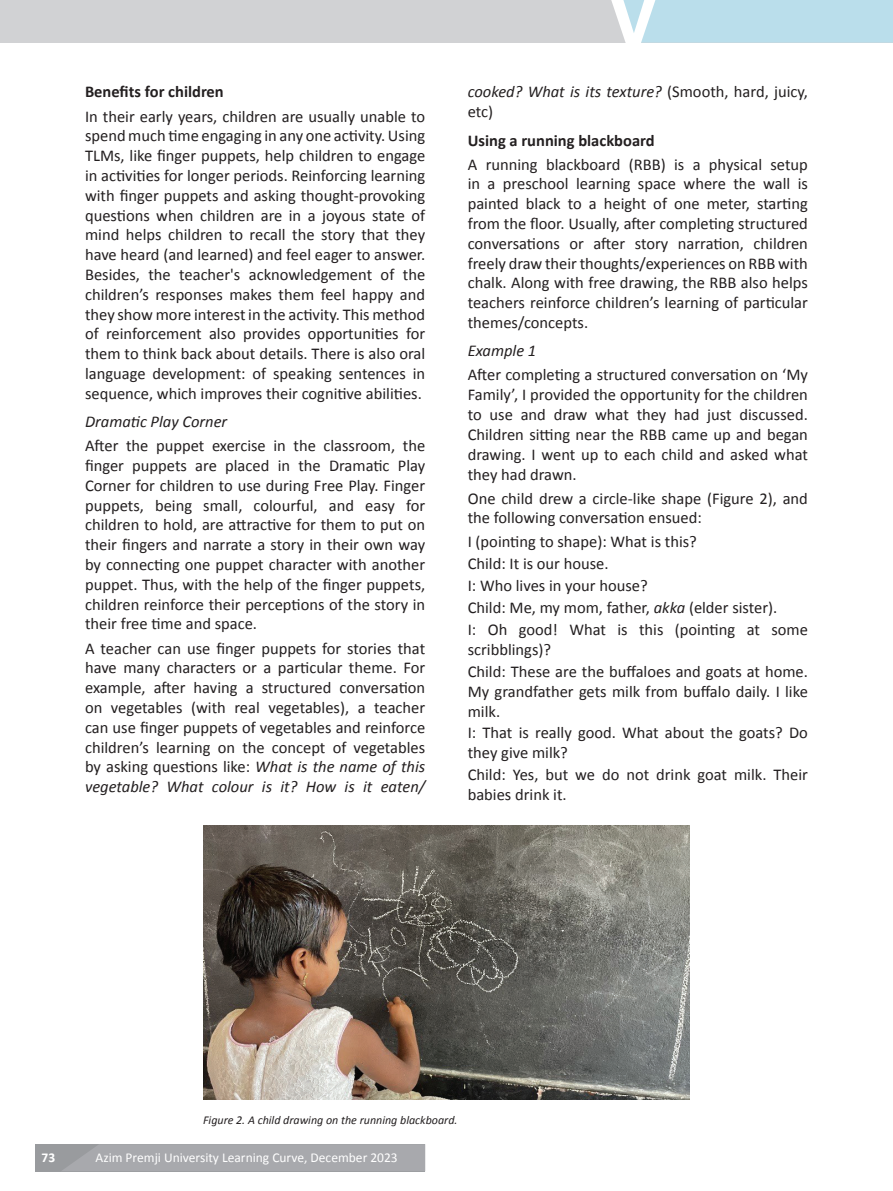
<style>
.page{position:relative;width:893px;height:1191px;background:#fff}
.page>*{position:absolute;margin:0;border:0;box-sizing:border-box;transform-origin:0 0}
.t1{font:16.5px/19.8px "Calibri";color:#231f20;text-align:justify}
.t2{font:italic 16.5px/19.8px "Calibri";color:#231f20}
.t3{font:700 16.5px "Calibri";color:#231f20}
.t4{font:13.5px "Calibri";color:#fff}
.t5{font:700 13.5px "Calibri";color:#fff}
.t6{font:italic 12px "Calibri";color:#231f20}
.s1{font-style:italic}
.s2{font-style:normal}
</style>
<div class="page">
<div style="left:0;top:0;width:893px;height:43px;background:#d1d2d4"></div>
<svg style="left:611px;top:0;width:282px;height:43px;background:#c0e0eb"></svg>
<img style="left:203px;top:825px;width:487px;height:274px">
<div style="left:35px;top:1144px;width:390px;height:27px;background:#999b9e"></div>
<div style="left:62px;top:1144px;width:363px;height:27px;background:#a8a9ad"></div>
<p class="t3" style="left:85px;top:82px;width:140px">Benefits for children</p>
<p class="t1" style="left:85px;top:106px;width:342px">In their early years, children are usually unable to spend much time engaging in any one activity. Using TLMs, like finger puppets, help children to engage in activities for longer periods. Reinforcing learning with finger puppets and asking thought-provoking questions when children are in a joyous state of mind helps children to recall the story that they have heard (and learned) and feel eager to answer.<br>Besides, the teacher's acknowledgement of the children’s responses makes them feel happy and they show more interest in the activity. This method of reinforcement also provides opportunities for them to think back about details. There is also oral language development: of speaking sentences in sequence, which improves their cognitive abilities.</p>
<p class="t2" style="left:85px;top:411px;width:144px">Dramatic Play Corner</p>
<p class="t1" style="left:85px;top:436px;width:342px">After the puppet exercise in the classroom, the finger puppets are placed in the Dramatic Play Corner for children to use during Free Play. Finger puppets, being small, colourful, and easy for children to hold, are attractive for them to put on their fingers and narrate a story in their own way by connecting one puppet character with another puppet. Thus, with the help of the finger puppets, children reinforce their perceptions of the story in their free time and space.</p>
<p class="t1" style="left:85px;top:638px;width:342px">A teacher can use finger puppets for stories that have many characters or a particular theme. For example, after having a structured conversation on vegetables (with real vegetables), a teacher can use finger puppets of vegetables and reinforce children’s learning on the concept of vegetables by asking questions like: <span class="s1">What is the name of this vegetable? What colour is it? How is it eaten/</span></p>
<p class="t2" style="left:468px;top:81px;width:342px">cooked? What is its texture? <span class="s2">(Smooth, hard, juicy, etc)</span></p>
<p class="t3" style="left:468px;top:130px;width:188px">Using a running blackboard</p>
<p class="t1" style="left:468px;top:154px;width:342px">A running blackboard (RBB) is a physical setup in a preschool learning space where the wall is painted black to a height of one meter, starting from the floor. Usually, after completing structured conversations or after story narration, children freely draw their thoughts/experiences on RBB with chalk. Along with free drawing, the RBB also helps teachers reinforce children’s learning of particular themes/concepts.</p>
<p class="t2" style="left:468px;top:340px;width:70px">Example 1</p>
<p class="t1" style="left:468px;top:365px;width:342px">After completing a structured conversation on ‘My Family’, I provided the opportunity for the children to use and draw what they had just discussed.<br>Children sitting near the RBB came up and began drawing. I went up to each child and asked what they had drawn.</p>
<p class="t1" style="left:468px;top:488px;width:342px">One child drew a circle-like shape (Figure 2), and the following conversation ensued:</p>
<p class="t1" style="left:468px;top:532px;width:231px">I (pointing to shape): What is this?</p>
<p class="t1" style="left:468px;top:554px;width:142px">Child: It is our house.</p>
<p class="t1" style="left:468px;top:576px;width:181px">I: Who lives in your house?</p>
<p class="t1" style="left:468px;top:598px;width:311px">Child: Me, my mom, father, <span class="s1">akka</span> (elder sister).</p>
<p class="t1" style="left:468px;top:620px;width:342px">I: Oh good! What is this (pointing at some scribblings)?</p>
<p class="t1" style="left:468px;top:661px;width:342px">Child: These are the buffaloes and goats at home.<br>My grandfather gets milk from buffalo daily. I like milk.</p>
<p class="t1" style="left:468px;top:723px;width:342px">I: That is really good. What about the goats? Do they give milk?</p>
<p class="t1" style="left:468px;top:765px;width:342px">Child: Yes, but we do not drink goat milk. Their babies drink it.</p>
<p class="t6" style="left:203px;top:1112px;width:256px">Figure 2. A child drawing on the running blackboard.</p>
<p class="t5" style="left:42px;top:1149px;width:15px">73</p>
<p class="t4" style="left:96px;top:1148px;width:304px">Azim Premji University Learning Curve, December 2023</p>
</div>
